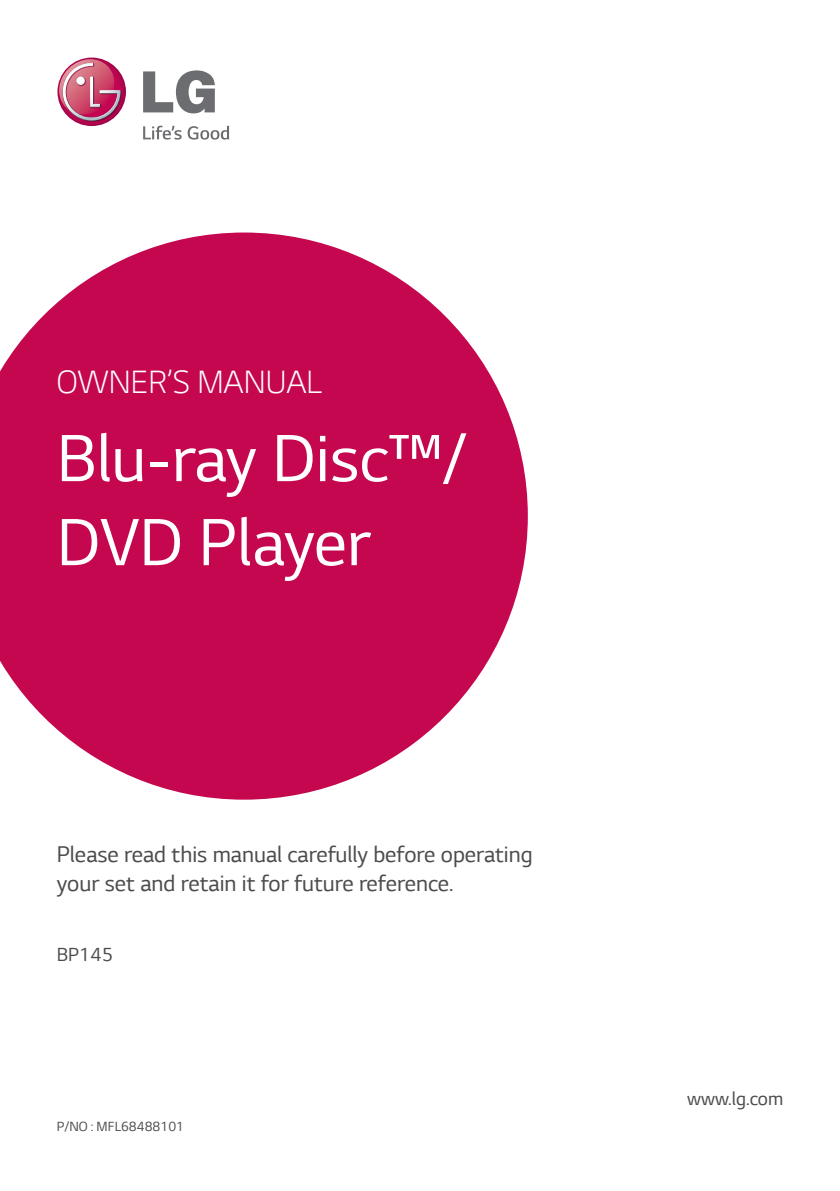
<style>
.page{position:relative;width:840px;height:1191px;background:#fff}
.page>*{position:absolute;margin:0;border:0;box-sizing:border-box;transform-origin:0 0}
.Cover_Product_Name_2{font:70px/84px "LG Smart";color:#fff}
.Cover_Heading_2014{font:300 34px "LG Smart";color:#fff}
.t1{font:24px/28.8px "LG Smart";color:#4b4c4d}
.t2{font:20px "LG Smart";color:#4b4c4d}
.t3{font:14px "LG Smart";color:#4b4c4d}
</style>
<div class="page">
<svg style="left:57px;top:58px;width:69px;height:68px"></svg>
<svg style="left:59px;top:59px;width:63px;height:63px"></svg>
<svg style="left:143px;top:70px;width:72px;height:43px"></svg>
<svg style="left:143px;top:126px;width:38px;height:14px"></svg>
<svg style="left:187px;top:126px;width:42px;height:14px"></svg>
<svg style="left:0;top:232px;width:527px;height:567px;fill:#c50750"></svg>
<p class="Cover_Heading_2014" style="left:57px;top:362px;width:266px">OWNER’S MANUAL</p>
<p class="Cover_Product_Name_2" style="left:57px;top:417px;width:411px">Blu-ray Disc™/<br>DVD Player</p>
<p class="t1" style="left:57px;top:840px;width:477px">Please read this manual carefully before operating your set and retain it for future reference.</p>
<p class="t2" style="left:57px;top:943px;width:58px">BP145</p>
<p class="t3" style="left:57px;top:1118px;width:129px">P/NO : MFL68488101</p>
<p class="t2" style="left:686px;top:1086px;width:97px">www.lg.com</p>
</div>
